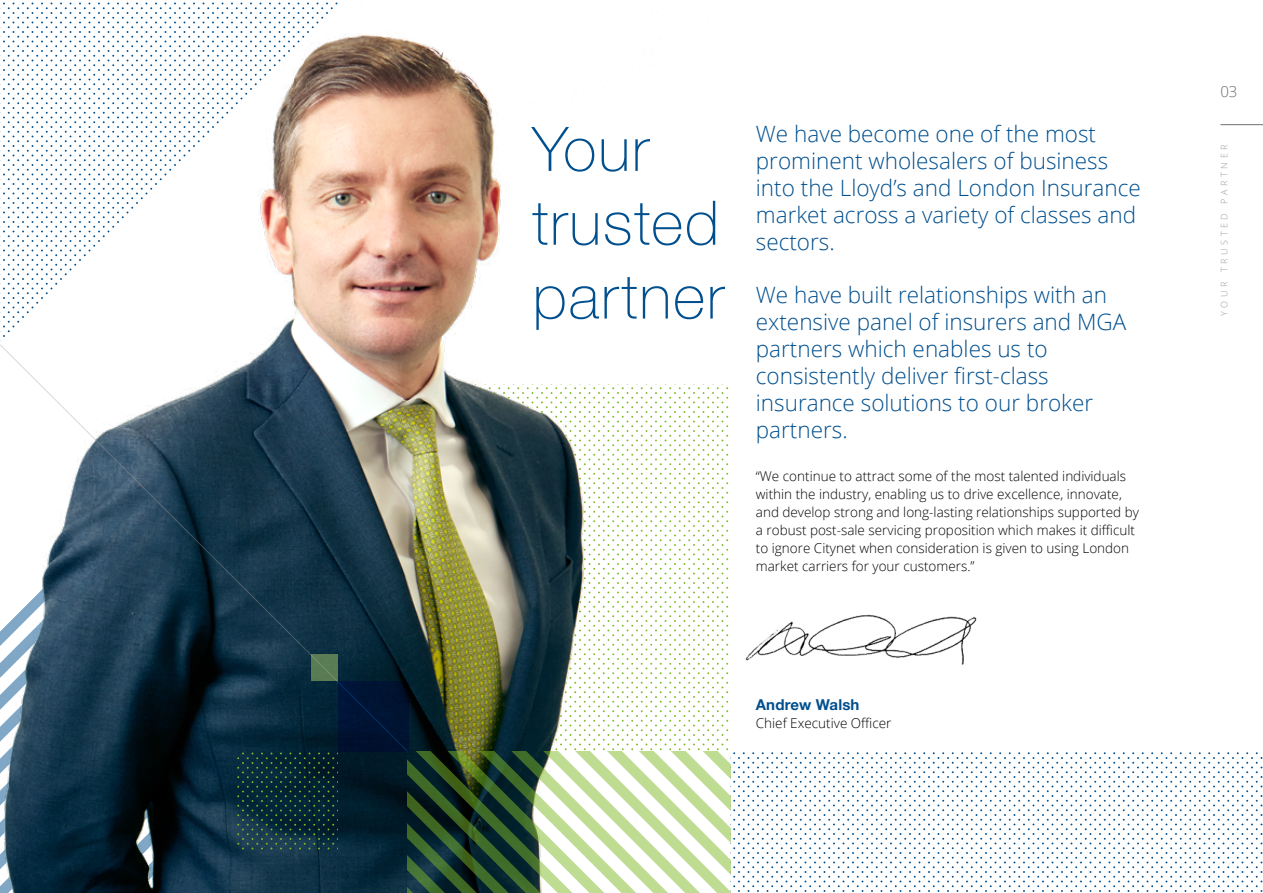
<style>
.page{position:relative;width:1263px;height:893px;background:#fff}
.page>*{position:absolute;margin:0;border:0;box-sizing:border-box;transform-origin:0 0}
.t1{font:100 61.5px/73.8px "Helvetica Neue";letter-spacing:.03em;color:#004f8e}
.t2{font:300 22.5px/27px "Open Sans";color:#004f8e}
.t3{font:700 15px "Helvetica Neue";letter-spacing:.01em;color:#004f8e}
.t4{font:300 15px "Open Sans";color:#706f6f}
.t5{font:300 13.5px/18px "Open Sans";color:#000}
.t6{font:300 9px "Open Sans";letter-spacing:.4em;color:#9d9d9c}
</style>
<div class="page">
<svg style="left:712px;top:387px;width:17px;height:364px"></svg>
<svg style="left:730px;top:752px;width:533px;height:141px"></svg>
<img style="left:0;top:2px;width:710px;height:891px">
<svg style="left:0;top:344px;width:408px;height:408px"></svg>
<svg style="left:408px;top:751px;width:322px;height:142px"></svg>
<div style="left:338px;top:681px;width:70px;height:70px;background:#001332"></div>
<svg style="left:237px;top:751px;width:101px;height:100px;background:#0e3139"></svg>
<div style="left:311px;top:654px;width:27px;height:27px;background:#5a7c55"></div>
<img style="left:745px;top:614px;width:232px;height:51px">
<hr style="left:1220px;top:124px;width:43px;height:1px;background:#706f6f">
<h1 class="t1" style="left:532px;top:109px;width:193px">Your trusted partner</h1>
<h2 class="t2" style="left:756px;top:120px;width:386px">We have become one of the most prominent wholesalers of business into the Lloyd’s and London Insurance market across a variety of classes and sectors.</h2>
<h2 class="t2" style="left:756px;top:280px;width:372px">We have built relationships with an extensive panel of insurers and MGA partners which enables us to consistently deliver first-class insurance solutions to our broker partners.</h2>
<p class="t5" style="left:756px;top:467px;width:384px">“We continue to attract some of the most talented individuals within the industry, enabling us to drive excellence, innovate, and develop strong and long-lasting relationships supported by a robust post-sale servicing proposition which makes it difficult to ignore Citynet when consideration is given to using London market carriers for your customers.”</p>
<p class="t3" style="left:756px;top:693px;width:105px">Andrew Walsh</p>
<p class="t5" style="left:756px;top:714px;width:137px">Chief Executive Officer</p>
<p class="t4" style="left:1220px;top:81px;width:18px">03</p>
<p class="t6" style="left:1218px;top:316px;width:173px;rotate:-90deg">YOUR TRUSTED PARTNER</p>
</div>
